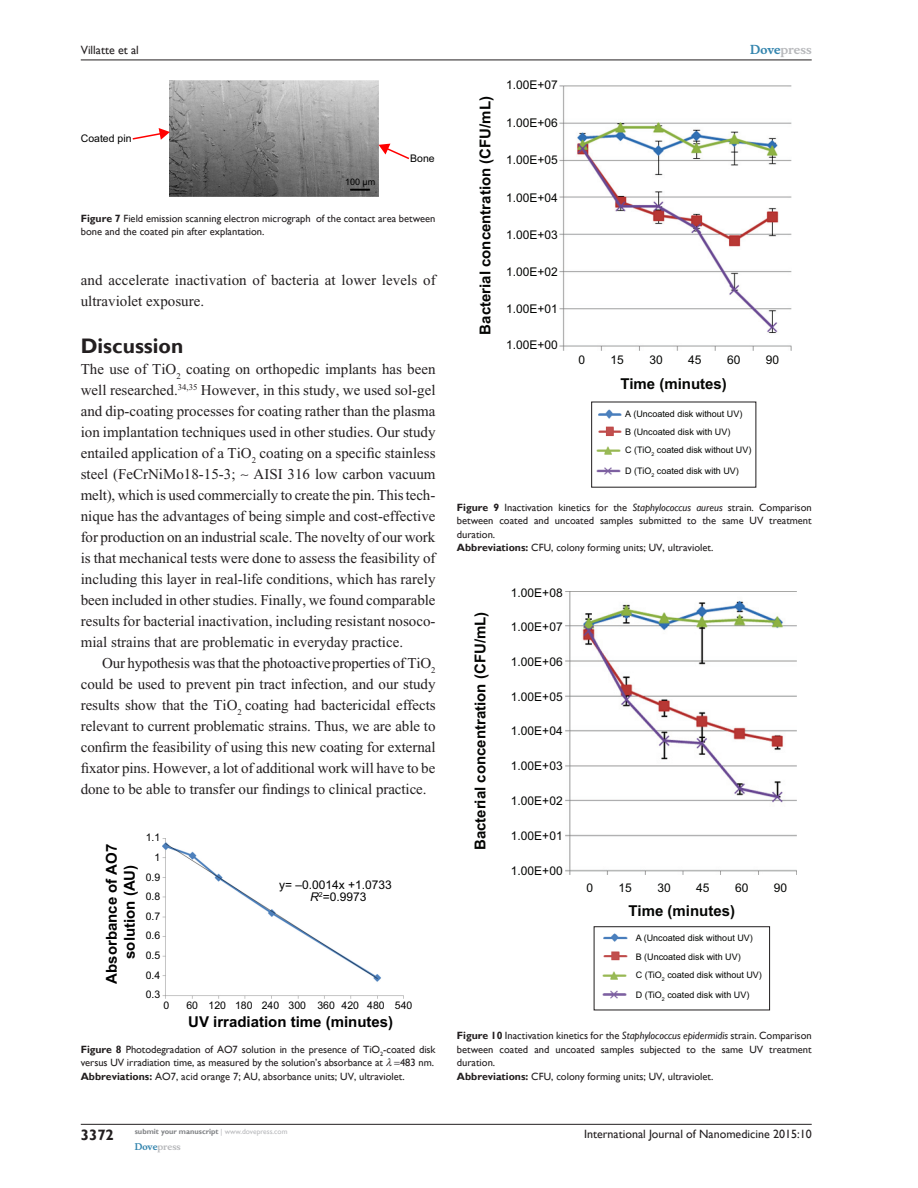
<style>
.page{position:relative;width:918px;height:1188px;background:#fff}
.page>*{position:absolute;margin:0;border:0;box-sizing:border-box;transform-origin:0 0}
.t1{font:700 21px "Gill Sans";color:#231f20}
.TxF{font:15px/21px "Times New Roman";color:#231f20;text-align:justify}
.Tx{font:15px/21px "Times New Roman";color:#231f20}
.t2{font:700 15px "Arial";color:#040503}
.t3{font:700 15px/18px "Arial";color:#000;text-align:center}
.t4{font:700 15px "Gill Sans";color:#231f20}
.t5{font:12px "Arial";color:#040503}
.t6{font:12px "Gill Sans";color:#231f20}
.t7{font:12px/12.5px "Arial";color:#000;text-align:center}
.t8{font:700 12px "Musee";color:#b8b9bc}
.FigC{font:10.5px/13.5px "Gill Sans";color:#231f20}
.FigSNRI{font:10.5px "Gill Sans";color:#231f20}
.t9{font:10.5px/19.6px "Arial";color:#000;text-align:right}
.t10{font:9px/19.2px "Arial";color:#040503}
.t11{font:700 9px "Musee";color:#b8b9bc}
.t12{font:9px "Arial";color:#000}
.t13{font:700 7.5px "Gill Sans";color:#808285}
.s1{font-weight:700}
.s2{font-style:italic}
.s3{font-weight:400;color:#b8b9bc}
.s4{color:#3485ae}
</style>
<div class="page">
<hr style="left:81px;top:1124px;width:731px;height:1px;background:#231f20">
<hr style="left:81px;top:60px;width:731px;height:1px;background:#231f20">
<img style="left:170px;top:81px;width:208px;height:115px">
<svg style="left:132px;top:128px;width:38px;height:13px"></svg>
<svg style="left:379px;top:144px;width:31px;height:16px"></svg>
<img style="left:163px;top:838px;width:241px;height:160px">
<img style="left:560px;top:85px;width:231px;height:266px">
<img style="left:598px;top:410px;width:24px;height:8px">
<img style="left:598px;top:426px;width:24px;height:10px">
<img style="left:597px;top:446px;width:24px;height:9px">
<img style="left:597px;top:467px;width:24px;height:8px">
<img style="left:566px;top:591px;width:230px;height:284px">
<img style="left:603px;top:934px;width:24px;height:8px">
<img style="left:603px;top:951px;width:25px;height:10px">
<img style="left:603px;top:971px;width:24px;height:9px">
<img style="left:603px;top:990px;width:24px;height:9px">
<div style="left:594px;top:926px;width:176px;height:84px;border:1px solid #201d1e"></div>
<p class="t6" style="left:81px;top:43px;width:60px">Villatte et al</p>
<p class="t9" style="left:81px;top:129px;width:52px">Coated pin</p>
<p class="t9" style="left:410px;top:149px;width:26px">Bone</p>
<p class="t12" style="left:345px;top:175px;width:32px">100 µm</p>
<p class="FigC" style="left:81px;top:211px;width:356px"><span class="s1">Figure 7</span> Field emission scanning electron micrograph of the contact area between bone and the coated pin after explantation.</p>
<p class="Tx" style="left:81px;top:270px;width:357px">and accelerate inactivation of bacteria at lower levels of ultraviolet exposure.</p>
<h1 class="t1" style="left:81px;top:333px;width:104px">Discussion</h1>
<p class="TxF" style="left:81px;top:358px;width:356px">The use of TiO<sub>2</sub> coating on orthopedic implants has been well researched.<sup>34,35</sup> However, in this study, we used sol-gel and dip-coating processes for coating rather than the plasma ion implantation techniques used in other studies. Our study entailed application of a TiO<sub>2</sub> coating on a specific stainless steel (FeCrNiMo18-15-3; ∼ AISI 316 low carbon vacuum melt), which is used commercially to create the pin. This tech&shy;nique has the advantages of being simple and cost-effective for production on an industrial scale. The novelty of our work is that mechanical tests were done to assess the feasibility of including this layer in real-life conditions, which has rarely been included in other studies. Finally, we found comparable results for bacterial inactivation, including resistant nosoco&shy;mial strains that are problematic in everyday practice.</p>
<p class="Tx" style="left:81px;top:652px;width:356px;text-align:justify;text-indent:21px">Our hypothesis was that the photoactiveproperties of TiO<sub>2 </sub>could be used to prevent pin tract infection, and our study results show that the TiO<sub>2</sub> coating had bactericidal effects relevant to current problematic strains. Thus, we are able to confirm the feasibility of using this new coating for external fixator pins. However, a lot of additional work will have to be done to be able to transfer our findings to clinical practice.</p>
<p class="t3" style="left:103px;top:984px;width:141px;rotate:-90deg">Absorbance of AO7 solution (AU)</p>
<p class="t9" style="left:146px;top:828px;width:16px">1.1<br>1</p>
<p class="t9" style="left:146px;top:867px;width:16px;text-align:justify">0.9<br>0.8<br>0.7<br>0.6<br>0.5<br>0.4<br>0.3</p>
<p class="t7" style="left:279px;top:879px;width:114px">y= –0.0014x +1.0733<br><span class="s2">R</span><sup>2</sup>=0.9973</p>
<p class="t9" style="left:163px;top:995px;width:7px">0</p>
<p class="t9" style="left:186px;top:995px;width:228px">60 120 180 240 300 360 420 480 540</p>
<p class="FigC" style="left:81px;top:1042px;width:356px"><span class="s1">Figure 8</span> Photodegradation of AO7 solution in the presence of TiO<sub>2</sub>-coated disk versus UV irradiation time, as measured by the solution’s absorbance at</p>
<p class="t3" style="left:188px;top:1013px;width:207px">UV irradiation time (minutes)</p>
<p class="FigC" style="left:400px;top:1056px;width:35px">483 nm.</p>
<p class="FigSNRI" style="left:81px;top:1070px;width:325px"><span class="s1">Abbreviations:</span> AO7, acid orange 7; AU, absorbance units; UV, ultraviolet.</p>
<p class="t4" style="left:81px;top:1126px;width:35px">3372</p>
<p class="t13" style="left:135px;top:1127px;width:154px">submit your manuscript <span class="s3">| www.dovepress.com</span></p>
<p class="t11" style="left:135px;top:1141px;width:48px"><span class="s4">Dove</span>press</p>
<p class="t2" style="left:475px;top:335px;width:240px;rotate:-90deg">Bacterial concentration (CFU/mL)</p>
<p class="t5" style="left:506px;top:77px;width:53px">1.00E+07</p>
<p class="t5" style="left:506px;top:115px;width:53px">1.00E+06</p>
<p class="t5" style="left:506px;top:152px;width:53px">1.00E+05</p>
<p class="t5" style="left:506px;top:190px;width:53px">1.00E+04</p>
<p class="t5" style="left:506px;top:227px;width:53px">1.00E+03</p>
<p class="t5" style="left:506px;top:264px;width:53px">1.00E+02</p>
<p class="t5" style="left:506px;top:301px;width:53px">1.00E+01</p>
<p class="t5" style="left:506px;top:337px;width:53px">1.00E+00</p>
<p class="t8" style="left:750px;top:43px;width:63px"><span class="s4">Dove</span>press</p>
<p class="t5" style="left:578px;top:352px;width:8px">0</p>
<p class="t5" style="left:611px;top:352px;width:15px">15</p>
<p class="t5" style="left:649px;top:352px;width:15px">30</p>
<p class="t5" style="left:688px;top:352px;width:15px">45</p>
<p class="t5" style="left:727px;top:352px;width:15px">60</p>
<p class="t5" style="left:766px;top:352px;width:15px">90</p>
<p class="t2" style="left:621px;top:373px;width:108px">Time (minutes)</p>
<p class="t10" style="left:625px;top:405px;width:128px;line-height:18.3px">A (Uncoated disk without UV)<br>B (Uncoated disk with UV)<br>C (TiO<sub>2</sub> coated disk without UV)</p>
<p class="t10" style="left:625px;top:462px;width:115px">D (TiO<sub>2</sub> coated disk with UV)</p>
<p class="FigC" style="left:457px;top:501px;width:356px;text-align:justify"><span class="s1">Figure 9</span> Inactivation kinetics for the <span class="s2">Staphylococcus aureus</span> strain. Comparison between coated and uncoated samples submitted to the same UV treatment duration.</p>
<p class="FigSNRI" style="left:457px;top:542px;width:258px"><span class="s1">Abbreviations:</span> CFU, colony forming units; UV, ultraviolet.</p>
<p class="t2" style="left:470px;top:850px;width:240px;rotate:-90deg">Bacterial concentration (CFU/mL)</p>
<p class="t5" style="left:511px;top:585px;width:53px">1.00E+08</p>
<p class="t5" style="left:511px;top:619px;width:53px">1.00E+07</p>
<p class="t5" style="left:511px;top:654px;width:53px">1.00E+06</p>
<p class="t5" style="left:511px;top:688px;width:53px">1.00E+05</p>
<p class="t5" style="left:511px;top:723px;width:53px">1.00E+04</p>
<p class="t5" style="left:511px;top:758px;width:53px">1.00E+03</p>
<p class="t5" style="left:511px;top:793px;width:53px">1.00E+02</p>
<p class="t5" style="left:511px;top:828px;width:53px">1.00E+01</p>
<p class="t5" style="left:511px;top:863px;width:53px">1.00E+00</p>
<p class="t5" style="left:587px;top:879px;width:8px">0</p>
<p class="t5" style="left:619px;top:879px;width:15px">15</p>
<p class="t5" style="left:657px;top:879px;width:15px">30</p>
<p class="t5" style="left:696px;top:879px;width:15px">45</p>
<p class="t5" style="left:735px;top:879px;width:15px">60</p>
<p class="t5" style="left:774px;top:879px;width:15px">90</p>
<p class="t2" style="left:629px;top:901px;width:108px">Time (minutes)</p>
<p class="t10" style="left:636px;top:928px;width:128px">A (Uncoated disk without UV)<br>B (Uncoated disk with UV)<br>C (TiO<sub>2</sub> coated disk without UV)<br>D (TiO<sub>2</sub> coated disk with UV)</p>
<p class="FigC" style="left:457px;top:1029px;width:356px;text-align:justify"><span class="s1">Figure 10</span> Inactivation kinetics for the <span class="s2">Staphylococcus epidermidis</span> strain. Comparison between coated and uncoated samples subjected to the same UV treatment duration.</p>
<p class="FigSNRI" style="left:457px;top:1070px;width:258px"><span class="s1">Abbreviations:</span> CFU, colony forming units; UV, ultraviolet.</p>
<p class="t6" style="left:584px;top:1127px;width:229px">International Journal of Nanomedicine 2015:10</p>
</div>
